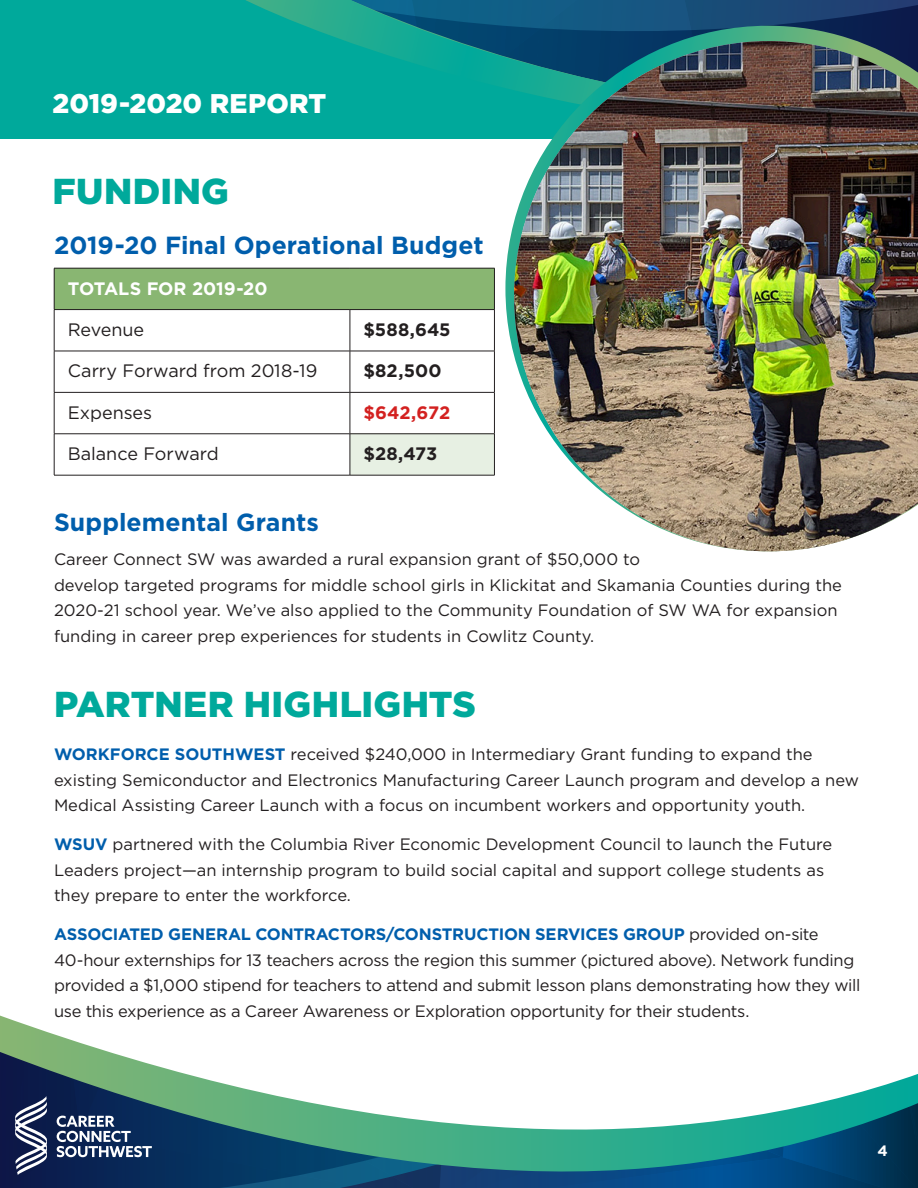
<style>
.page{position:relative;width:918px;height:1188px;background:#fff}
.page>*{position:absolute;margin:0;border:0;box-sizing:border-box;transform-origin:0 0}
.t1{font:900 36px "Gotham";letter-spacing:.005em;color:#00a99b}
.t2{font:900 27px "Gotham";letter-spacing:.005em;color:#fff}
.Section_Header{font:700 24.75px "Gotham";letter-spacing:.005em;color:#005eac}
.Section_Header-2{font:18px "Gotham";color:#231f20}
.Section_Header-3{font:700 18px "Gotham";letter-spacing:.005em;color:#231f20}
.Section_Header-4{font:700 18px "Gotham";color:#fff}
.Section_Header-5{font:700 18px "Gotham";letter-spacing:-.005em;color:#d32120}
.Body{font:16.5px/25.5px "Gotham";color:#231f20}
.Body-2{font:16.5px/25.5px "Gotham";letter-spacing:-.02em;color:#231f20}
.t3{font:700 15px "Gotham";color:#fff}
.s1{font-weight:700;color:#005eac}
</style>
<div class="page">
<div style="left:0;top:0;width:918px;height:139px;background:#00a99b"></div>
<svg style="left:0;top:1015px;width:918px;height:173px"></svg>
<svg style="left:246px;top:0;width:672px;height:88px"></svg>
<div style="left:54px;top:268px;width:440px;height:42px;background:#89b672"></div>
<div style="left:350px;top:434px;width:144px;height:41px;background:#e7f0e3"></div>
<hr style="left:54px;top:268px;width:296px;height:1px;background:#231f20">
<hr style="left:54px;top:268px;width:1px;height:41px;background:#231f20">
<hr style="left:350px;top:268px;width:145px;height:1px;background:#231f20">
<hr style="left:494px;top:268px;width:1px;height:41px;background:#231f20">
<hr style="left:54px;top:309px;width:296px;height:1px;background:#231f20">
<hr style="left:54px;top:310px;width:1px;height:41px;background:#231f20">
<hr style="left:350px;top:309px;width:145px;height:1px;background:#231f20">
<hr style="left:350px;top:310px;width:1px;height:41px;background:#231f20">
<hr style="left:494px;top:310px;width:1px;height:41px;background:#231f20">
<hr style="left:54px;top:351px;width:296px;height:1px;background:#231f20">
<hr style="left:54px;top:351px;width:1px;height:41px;background:#231f20">
<hr style="left:350px;top:351px;width:145px;height:1px;background:#231f20">
<hr style="left:350px;top:351px;width:1px;height:41px;background:#231f20">
<hr style="left:494px;top:351px;width:1px;height:41px;background:#231f20">
<hr style="left:54px;top:392px;width:296px;height:1px;background:#231f20">
<hr style="left:54px;top:393px;width:1px;height:41px;background:#231f20">
<hr style="left:350px;top:392px;width:145px;height:1px;background:#231f20">
<hr style="left:350px;top:393px;width:1px;height:41px;background:#231f20">
<hr style="left:494px;top:393px;width:1px;height:41px;background:#231f20">
<hr style="left:54px;top:434px;width:296px;height:1px;background:#231f20">
<hr style="left:54px;top:434px;width:1px;height:41px;background:#231f20">
<hr style="left:350px;top:434px;width:145px;height:1px;background:#231f20">
<hr style="left:350px;top:434px;width:1px;height:41px;background:#231f20">
<hr style="left:494px;top:434px;width:1px;height:41px;background:#231f20">
<hr style="left:54px;top:475px;width:296px;height:1px;background:#231f20">
<hr style="left:350px;top:475px;width:145px;height:1px;background:#231f20">
<svg style="left:505px;top:26px;width:413px;height:329px"></svg>
<img style="left:514px;top:41px;width:404px;height:510px">
<p class="t2" style="left:52px;top:85px;width:275px">2019-2020 REPORT</p>
<p class="t1" style="left:52px;top:167px;width:178px">FUNDING</p>
<p class="Section_Header" style="left:54px;top:229px;width:431px">2019-20 Final Operational Budget</p>
<p class="Section_Header-4" style="left:68px;top:276px;width:201px">TOTALS FOR 2019-20</p>
<p class="Section_Header-2" style="left:68px;top:318px;width:78px">Revenue</p>
<p class="Section_Header-3" style="left:363px;top:318px;width:89px">$588,645</p>
<p class="Section_Header-2" style="left:68px;top:359px;width:251px">Carry Forward from 2018-19</p>
<p class="Section_Header-3" style="left:363px;top:359px;width:80px">$82,500</p>
<p class="Section_Header-2" style="left:68px;top:401px;width:86px">Expenses</p>
<p class="Section_Header-5" style="left:363px;top:400px;width:88px">$642,672</p>
<p class="Section_Header-2" style="left:68px;top:442px;width:153px">Balance Forward</p>
<p class="Section_Header-3" style="left:363px;top:442px;width:75px">$28,473</p>
<p class="Section_Header" style="left:54px;top:506px;width:266px">Supplemental Grants</p>
<p class="Body" style="left:54px;top:546px;width:790px">Career Connect SW was awarded a rural expansion grant of $50,000 to<br>develop targeted programs for middle school girls in Klickitat and Skamania Counties during the 2020-21 school year. We’ve also applied to the Community Foundation of SW WA for expansion funding in career prep experiences for students in Cowlitz County.</p>
<p class="t1" style="left:54px;top:680px;width:424px">PARTNER HIGHLIGHTS</p>
<p class="Body" style="left:54px;top:741px;width:806px"><span class="s1">WORKFORCE SOUTHWEST</span> received $240,000 in Intermediary Grant funding to expand the existing Semiconductor and Electronics Manufacturing Career Launch program and develop a new<br>Medical Assisting Career Launch with a focus on incumbent workers and opportunity youth.</p>
<p class="Body" style="left:54px;top:831px;width:780px"><span class="s1">WSUV</span> partnered with the Columbia River Economic Development Council to launch the Future<br>Leaders project—an internship program to build social capital and support college students as they prepare to enter the workforce.</p>
<p class="Body-2" style="left:54px;top:921px;width:808px"><span class="s1">ASSOCIATED GENERAL CONTRACTORS/CONSTRUCTION SERVICES GROUP</span> provided on-site 40-hour externships for 13 teachers across the region this summer (pictured above). Network funding provided a $1,000 stipend for teachers to attend and submit lesson plans demonstrating how they will use this experience as a Career Awareness or Exploration opportunity for their students.</p>
<p class="t3" style="left:877px;top:1141px;width:12px">4</p>
</div>
